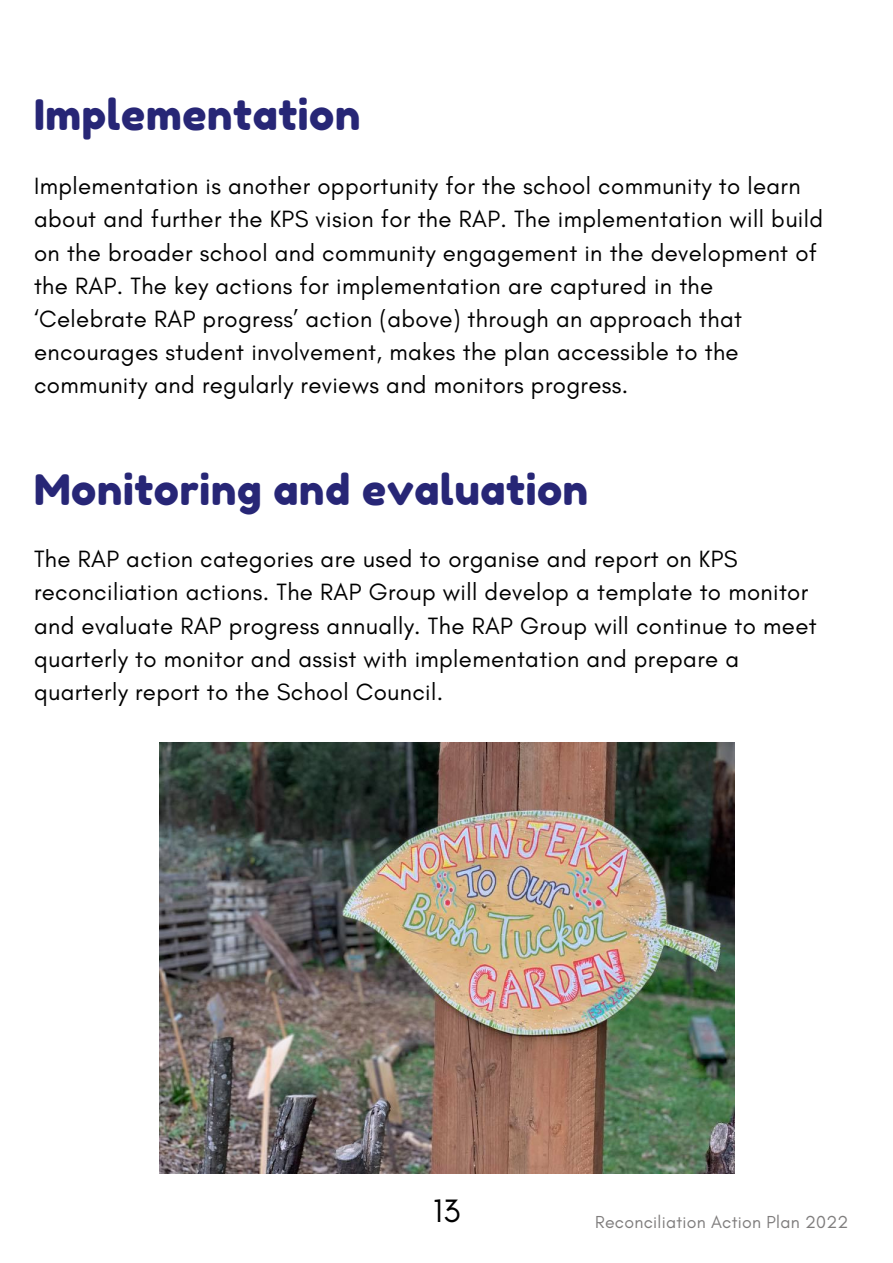
<style>
.page{position:relative;width:893px;height:1263px;background:#fff}
.page>*{position:absolute;margin:0;border:0;box-sizing:border-box;transform-origin:0 0}
.t1{font:42px "Fredoka One";letter-spacing:.015em;color:#272676}
.t2{font:33px "Glacial Indifference";color:#000}
.t3{font:24px/33.2px "Glacial Indifference";letter-spacing:.015em;color:#000}
.t4{font:17.7px "Glacial Indifference";letter-spacing:.015em;color:#7f7d7d}
</style>
<div class="page">
<img style="left:159px;top:743px;width:575px;height:430px">
<h1 class="t1" style="left:34px;top:89px;width:328px">Implementation</h1>
<p class="t3" style="left:34px;top:169px;width:790px">Implementation is another opportunity for the school community to learn about and further the KPS vision for the RAP. The implementation will build on the broader school and community engagement in the development of the RAP. The key actions for implementation are captured in the ‘Celebrate RAP progress’ action (above) through an approach that encourages student involvement, makes the plan accessible to the community and regularly reviews and monitors progress.</p>
<h1 class="t1" style="left:34px;top:464px;width:556px">Monitoring and evaluation</h1>
<p class="t3" style="left:34px;top:542px;width:784px">The RAP action categories are used to organise and report on KPS reconciliation actions. The RAP Group will develop a template to monitor and evaluate RAP progress annually. The RAP Group will continue to meet quarterly to monitor and assist with implementation and prepare a quarterly report to the School Council.</p>
<h2 class="t2" style="left:433px;top:1191px;width:29px">13</h2>
<p class="t4" style="left:595px;top:1211px;width:255px">Reconciliation Action Plan 2022</p>
</div>
